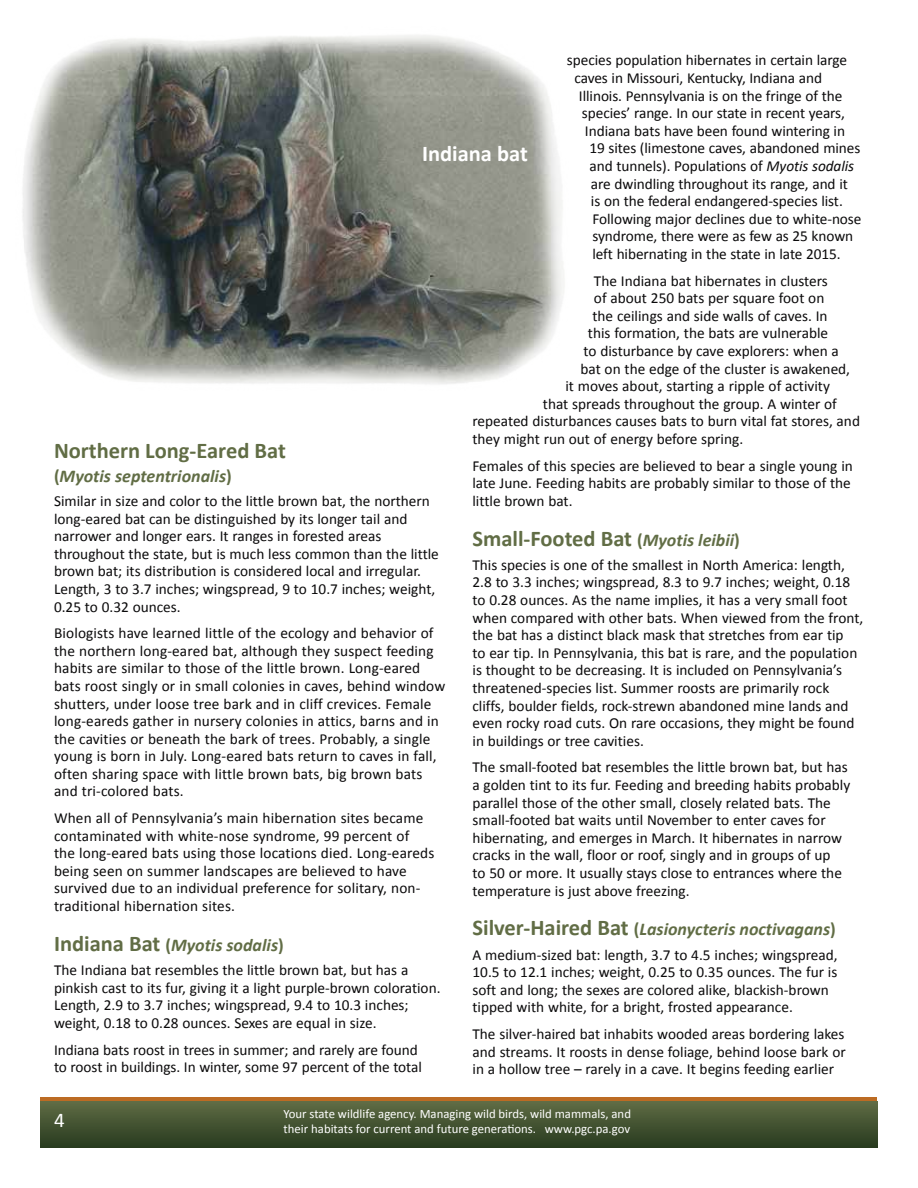
<style>
.page{position:relative;width:918px;height:1188px;background:#fff}
.page>*{position:absolute;margin:0;border:0;box-sizing:border-box;transform-origin:0 0}
.t1{font:700 22.5px "Calibri";color:#616d45}
.t2{font:700 22.5px "Calibri";color:#fff}
.t3{font:21px "Calibri";color:#fff}
.t4{font:italic 700 18px "Calibri";color:#616d45}
.t5{font:15.3px/17.5px "Calibri";color:#0b0a0b}
.t6{font:12.75px/15px "Calibri";color:#fff}
.s1{font-style:italic}
.s2{font-size:18px}
.s3{font-style:italic;font-size:18px}
.s4{font-style:normal;font-size:22.5px}
.s5{font-style:normal}
</style>
<div class="page">
<img style="left:22px;top:35px;width:542px;height:349px">
<div style="left:40px;top:1097px;width:838px;height:19px;background:#bc6b23"></div>
<div style="left:40px;top:1101px;width:838px;height:46px;background:linear-gradient(to bottom,#606c45,#293c20)"></div>
<p class="t5" style="left:567px;top:51px;width:282px">species population hibernates in certain large</p>
<p class="t5" style="left:574px;top:68px;width:249px">caves in Missouri, Kentucky, Indiana and</p>
<p class="t5" style="left:579px;top:86px;width:265px">Illinois. Pennsylvania is on the fringe of the</p>
<p class="t5" style="left:582px;top:104px;width:265px">species’ range. In our state in recent years,</p>
<p class="t5" style="left:585px;top:121px;width:262px">Indiana bats have been found wintering in</p>
<p class="t5" style="left:589px;top:139px;width:272px">19 sites (limestone caves, abandoned mines</p>
<p class="t5" style="left:589px;top:156px;width:266px">and tunnels). Populations of <span class="s1">Myotis sodalis</span></p>
<p class="t5" style="left:591px;top:174px;width:258px">are dwindling throughout its range, and it</p>
<p class="t5" style="left:591px;top:192px;width:253px">is on the federal endangered-species list.</p>
<p class="t5" style="left:592px;top:209px;width:271px">Following major declines due to white-nose</p>
<p class="t5" style="left:592px;top:227px;width:262px">syndrome, there were as few as 25 known</p>
<p class="t5" style="left:592px;top:244px;width:250px">left hibernating in the state in late 2015.</p>
<p class="t5" style="left:594px;top:271px;width:235px">The Indiana bat hibernates in clusters</p>
<p class="t5" style="left:594px;top:289px;width:232px">of about 250 bats per square foot on</p>
<p class="t5" style="left:592px;top:306px;width:237px">the ceilings and side walls of caves. In</p>
<p class="t5" style="left:588px;top:324px;width:242px">this formation, the bats are vulnerable</p>
<p class="t5" style="left:583px;top:341px;width:257px">to disturbance by cave explorers: when a</p>
<p class="t5" style="left:580px;top:359px;width:271px">bat on the edge of the cluster is awakened,</p>
<p class="t5" style="left:565px;top:377px;width:266px">it moves about, starting a ripple of activity</p>
<p class="t5" style="left:543px;top:394px;width:295px">that spreads throughout the group. A winter of</p>
<p class="t5" style="left:472px;top:412px;width:389px">repeated disturbances causes bats to burn vital fat stores, and</p>
<p class="t5" style="left:472px;top:429px;width:272px">they might run out of energy before spring.</p>
<p class="t5" style="left:472px;top:456px;width:382px">Females of this species are believed to bear a single young in late June. Feeding habits are probably similar to those of the little brown bat.</p>
<h1 class="t1" style="left:472px;top:524px;width:269px">Small-Footed Bat <span class="s2">(</span><span class="s3">Myotis leibii</span><span class="s2">)</span></h1>
<p class="t5" style="left:472px;top:555px;width:392px">This species is one of the smallest in North America: length, 2.8 to 3.3 inches; wingspread, 8.3 to 9.7 inches; weight, 0.18 to 0.28 ounces. As the name implies, it has a very small foot when compared with other bats. When viewed from the front, the bat has a distinct black mask that stretches from ear tip<br>to ear tip. In Pennsylvania, this bat is rare, and the population is thought to be decreasing. It is included on Pennsylvania’s threatened-species list. Summer roosts are primarily rock cliffs, boulder fields, rock-strewn abandoned mine lands and even rocky road cuts. On rare occasions, they might be found in buildings or tree cavities.</p>
<p class="t5" style="left:472px;top:758px;width:379px">The small-footed bat resembles the little brown bat, but has a golden tint to its fur. Feeding and breeding habits probably parallel those of the other small, closely related bats. The small-footed bat waits until November to enter caves for hibernating, and emerges in March. It hibernates in narrow cracks in the wall, floor or roof, singly and in groups of up<br>to 50 or more. It usually stays close to entrances where the temperature is just above freezing.</p>
<p class="t4" style="left:472px;top:917px;width:365px"><span class="s4">Silver-Haired Bat</span> <span class="s5">(</span>Lasionycteris noctivagans<span class="s5">)</span></p>
<p class="t5" style="left:472px;top:945px;width:367px">A medium-sized bat: length, 3.7 to 4.5 inches; wingspread, 10.5 to 12.1 inches; weight, 0.25 to 0.35 ounces. The fur is soft and long; the sexes are colored alike, blackish-brown tipped with white, for a bright, frosted appearance.</p>
<p class="t5" style="left:472px;top:1024px;width:375px;text-align:justify">The silver-haired bat inhabits wooded areas bordering lakes and streams. It roosts in dense foliage, behind loose bark or in a hollow tree – rarely in a cave. It begins feeding earlier</p>
<h1 class="t2" style="left:422px;top:140px;width:107px">Indiana bat</h1>
<h1 class="t1" style="left:54px;top:436px;width:233px">Northern Long-Eared Bat</h1>
<p class="t4" style="left:54px;top:463px;width:179px"><span class="s5">(</span>Myotis septentrionalis<span class="s5">)</span></p>
<p class="t5" style="left:54px;top:491px;width:386px">Similar in size and color to the little brown bat, the northern long-eared bat can be distinguished by its longer tail and narrower and longer ears. It ranges in forested areas throughout the state, but is much less common than the little brown bat; its distribution is considered local and irregular.<br>Length, 3 to 3.7 inches; wingspread, 9 to 10.7 inches; weight, 0.25 to 0.32 ounces.</p>
<p class="t5" style="left:54px;top:624px;width:393px">Biologists have learned little of the ecology and behavior of the northern long-eared bat, although they suspect feeding habits are similar to those of the little brown. Long-eared bats roost singly or in small colonies in caves, behind window shutters, under loose tree bark and in cliff crevices. Female long-eareds gather in nursery colonies in attics, barns and in the cavities or beneath the bark of trees. Probably, a single young is born in July. Long-eared bats return to caves in fall, often sharing space with little brown bats, big brown bats and tri-colored bats.</p>
<p class="t5" style="left:54px;top:809px;width:382px">When all of Pennsylvania’s main hibernation sites became contaminated with white-nose syndrome, 99 percent of<br>the long-eared bats using those locations died. Long-eareds being seen on summer landscapes are believed to have survived due to an individual preference for solitary, non&shy;traditional hibernation sites.</p>
<p class="t4" style="left:54px;top:932px;width:231px"><span class="s4">Indiana Bat</span> <span class="s5">(</span>Myotis sodalis<span class="s5">)</span></p>
<p class="t5" style="left:54px;top:961px;width:388px">The Indiana bat resembles the little brown bat, but has a pinkish cast to its fur, giving it a light purple-brown coloration.<br>Length, 2.9 to 3.7 inches; wingspread, 9.4 to 10.3 inches; weight, 0.18 to 0.28 ounces. Sexes are equal in size.</p>
<p class="t5" style="left:54px;top:1040px;width:369px">Indiana bats roost in trees in summer; and rarely are found to roost in buildings. In winter, some 97 percent of the total</p>
<h2 class="t3" style="left:54px;top:1107px;width:12px">4</h2>
<p class="t6" style="left:284px;top:1105px;width:349px">Your state wildlife agency. Managing wild birds, wild mammals, and their habitats for current and future generations. www.pgc.pa.gov</p>
</div>
